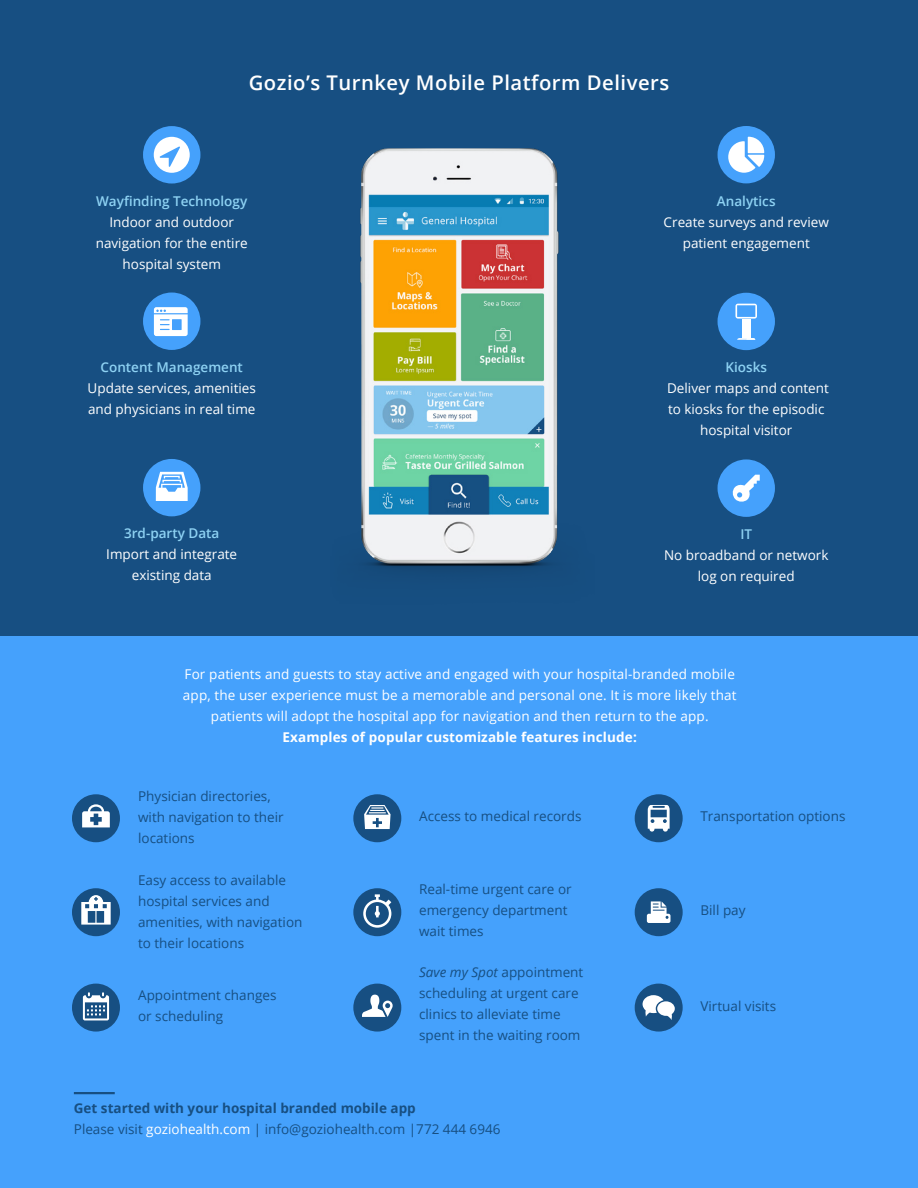
<style>
.page{position:relative;width:918px;height:1188px;background:#fff}
.page>*{position:absolute;margin:0;border:0;box-sizing:border-box;transform-origin:0 0}
.t1{font:600 20.25px "Open Sans";letter-spacing:.025em;color:#fff}
.t2{font:13.5px/21px "Open Sans";color:#fff;text-align:center}
.t3{font:13.5px/21px "Open Sans";color:#174f82}
.t4{font:600 13.5px "Open Sans";color:#8ed2f3}
.t5{font:700 13.5px "Open Sans";letter-spacing:.01em;color:#fff}
.t6{font:700 13.5px "Open Sans";color:#174f82}
.s1{font-style:italic}
.s2{color:#fff}
</style>
<div class="page">
<div style="left:0;top:0;width:918px;height:643px;background:#174f82"></div>
<div style="left:0;top:637px;width:918px;height:551px;background:#45a1fc"></div>
<img style="left:360px;top:148px;width:199px;height:424px">
<div style="left:353px;top:794px;width:48px;height:48px;background:#174f82;border-radius:50%"></div>
<svg style="left:364px;top:805px;width:27px;height:24px"></svg>
<div style="left:353px;top:888px;width:48px;height:48px;background:#174f82;border-radius:50%"></div>
<svg style="left:363px;top:894px;width:28px;height:34px"></svg>
<div style="left:353px;top:984px;width:48px;height:48px;background:#174f82;border-radius:50%"></div>
<svg style="left:362px;top:995px;width:31px;height:22px"></svg>
<div style="left:72px;top:794px;width:48px;height:48px;background:#174f82;border-radius:50%"></div>
<svg style="left:82px;top:804px;width:28px;height:23px"></svg>
<div style="left:72px;top:888px;width:48px;height:48px;background:#174f82;border-radius:50%"></div>
<svg style="left:81px;top:895px;width:30px;height:30px"></svg>
<div style="left:72px;top:984px;width:48px;height:48px;background:#174f82;border-radius:50%"></div>
<svg style="left:83px;top:992px;width:26px;height:28px"></svg>
<div style="left:635px;top:794px;width:48px;height:48px;background:#174f82;border-radius:50%"></div>
<svg style="left:648px;top:805px;width:22px;height:27px"></svg>
<div style="left:635px;top:888px;width:48px;height:48px;background:#174f82;border-radius:50%"></div>
<div style="left:635px;top:984px;width:48px;height:48px;background:#174f82;border-radius:50%"></div>
<svg style="left:643px;top:995px;width:32px;height:25px"></svg>
<div style="left:718px;top:293px;width:57px;height:57px;background:#45a1fc;border-radius:50%"></div>
<svg style="left:735px;top:304px;width:22px;height:15px"></svg>
<svg style="left:737px;top:338px;width:18px;height:2px"></svg>
<div style="left:742px;top:320px;width:9px;height:18px;background:#fff"></div>
<div style="left:718px;top:126px;width:57px;height:57px;background:#45a1fc;border-radius:50%"></div>
<svg style="left:748px;top:137px;width:16px;height:16px"></svg>
<svg style="left:728px;top:141px;width:36px;height:32px"></svg>
<div style="left:143px;top:293px;width:57px;height:57px;background:#45a1fc;border-radius:50%"></div>
<svg style="left:154px;top:307px;width:34px;height:29px"></svg>
<div style="left:143px;top:459px;width:57px;height:57px;background:#45a1fc;border-radius:50%"></div>
<svg style="left:156px;top:472px;width:32px;height:29px"></svg>
<div style="left:143px;top:126px;width:57px;height:58px;background:#45a1fc;border-radius:50%"></div>
<svg style="left:154px;top:137px;width:36px;height:36px"></svg>
<hr style="left:74px;top:1092px;width:41px;height:2px;background:#174f82">
<div style="left:718px;top:459px;width:57px;height:58px;background:#45a1fc;border-radius:50%"></div>
<svg style="left:647px;top:901px;width:23px;height:22px"></svg>
<svg style="left:732px;top:475px;width:28px;height:27px"></svg>
<p class="t1" style="left:249px;top:68px;width:422px">Gozio’s Turnkey Mobile Platform Delivers</p>
<p class="t4" style="left:96px;top:192px;width:153px">Wayfinding Technology</p>
<p class="t2" style="left:96px;top:212px;width:154px">Indoor and outdoor navigation for the entire hospital system</p>
<p class="t4" style="left:101px;top:358px;width:144px">Content Management</p>
<p class="t2" style="left:88px;top:377px;width:170px;text-align:left">Update services, amenities and physicians in real time</p>
<p class="t4" style="left:124px;top:524px;width:97px">3rd-party Data</p>
<p class="t2" style="left:106px;top:544px;width:132px">Import and integrate existing data</p>
<p class="t4" style="left:717px;top:192px;width:60px">Analytics</p>
<p class="t2" style="left:664px;top:211px;width:167px">Create surveys and review patient engagement</p>
<p class="t4" style="left:725px;top:358px;width:43px">Kiosks</p>
<p class="t2" style="left:667px;top:377px;width:163px">Deliver maps and content to kiosks for the episodic hospital visitor</p>
<p class="t4" style="left:740px;top:525px;width:13px">IT</p>
<p class="t2" style="left:664px;top:545px;width:166px">No broadband or network log on required</p>
<p class="t2" style="left:183px;top:664px;width:555px">For patients and guests to stay active and engaged with your hospital-branded mobile app, the user experience must be a memorable and personal one. It is more likely that patients will adopt the hospital app for navigation and then return to the app.</p>
<p class="t5" style="left:283px;top:728px;width:356px">Examples of popular customizable features include:</p>
<p class="t3" style="left:138px;top:785px;width:147px">Physician directories, with navigation to their locations</p>
<p class="t3" style="left:138px;top:870px;width:166px">Easy access to available hospital services and amenities, with navigation to their locations</p>
<p class="t3" style="left:138px;top:984px;width:140px">Appointment changes or scheduling</p>
<p class="t3" style="left:419px;top:805px;width:164px">Access to medical records</p>
<p class="t3" style="left:419px;top:879px;width:154px">Real-time urgent care or emergency department wait times</p>
<p class="t3" style="left:419px;top:961px;width:166px"><span class="s1">Save my Spot</span> appointment scheduling at urgent care clinics to alleviate time spent in the waiting room</p>
<p class="t6" style="left:74px;top:1099px;width:343px">Get started with your hospital branded mobile app</p>
<p class="t3" style="left:74px;top:1118px;width:428px">Please visit <span class="s2">goziohealth.com</span> | info@goziohealth.com |772 444 6946</p>
<p class="t3" style="left:700px;top:805px;width:147px">Transportation options</p>
<p class="t3" style="left:700px;top:900px;width:47px">Bill pay</p>
<p class="t3" style="left:700px;top:995px;width:77px">Virtual visits</p>
</div>
